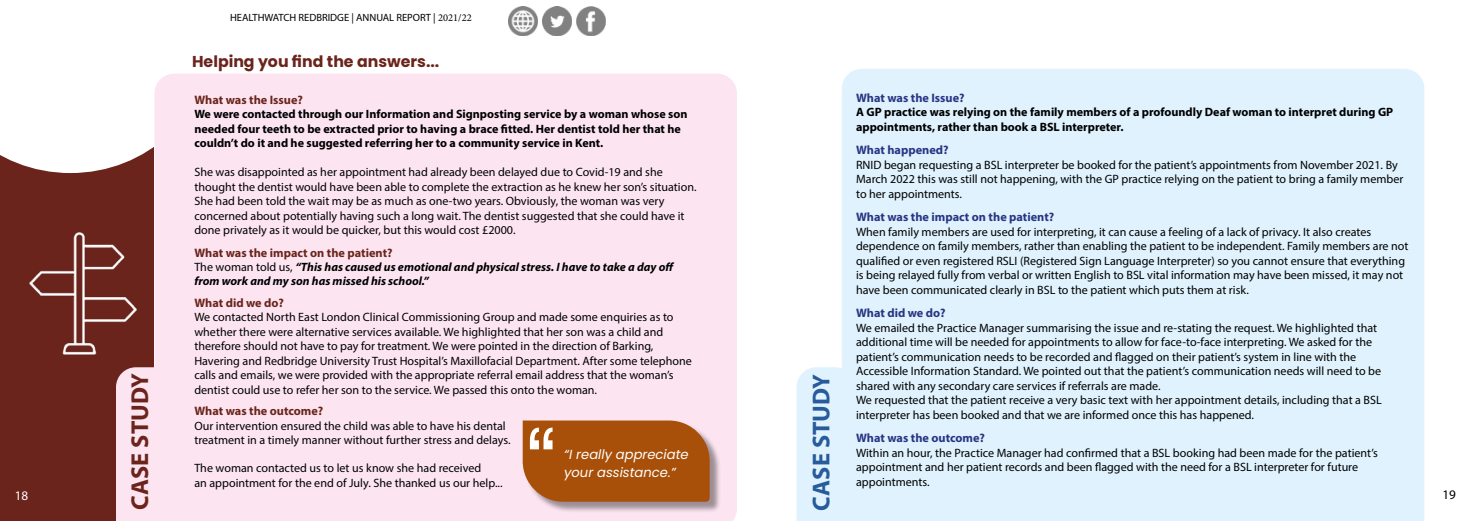
<style>
.page{position:relative;width:1474px;height:521px;background:#fff}
.page>*{position:absolute;margin:0;border:0;box-sizing:border-box;transform-origin:0 0}
.t1{font:90.12px "Microsoft Sans Serif";color:#fff}
.t2{font:700 24.5px "Myriad Pro";color:#6a241b}
.t3{font:700 24.5px "Myriad Pro";color:#275b9b}
.t4{font:700 15.75px "Poppins";color:#6a241b}
.t5{font:italic 13.12px/17.5px "Poppins";color:#fff}
.t6{font:13.12px "Myriad Pro";color:#fff}
.t7{font:13.12px "Myriad Pro";color:#000}
.t8{font:700 12.25px "Myriad Pro";color:#283583}
.t9{font:700 12.25px "Myriad Pro";color:#6a241b}
.t10{font:12.08px/14.5px "Myriad Pro";color:#000}
.t11{font:700 12.08px/14.5px "Myriad Pro";color:#000}
.t12{font:italic 700 12.08px/14.5px "Myriad Pro";color:#000}
.t13{font:10.5px "Myriad Pro";color:#000}
.s1{font-family:"Minion Pro"}
.s2{font-weight:400;font-style:normal}
</style>
<div class="page">
<div style="left:0;top:110px;width:154px;height:411px;background:#6a241b"></div>
<svg style="left:0;top:110px;width:154px;height:63px;background:#eee6e5"></svg>
<img style="left:508px;top:6px;width:29px;height:29px">
<img style="left:543px;top:6px;width:29px;height:29px">
<img style="left:576px;top:6px;width:29px;height:29px">
<img style="left:29px;top:232px;width:108px;height:123px">
<div style="left:154px;top:74px;width:583px;height:447px;background:#fce5f1"></div>
<div style="left:842px;top:69px;width:582px;height:452px;background:#dff2fd"></div>
<div style="left:524px;top:422px;width:196px;height:91px;background:#000;opacity:.38"></div>
<svg style="left:522px;top:420px;width:187px;height:82px;background:#ac5715"></svg>
<div style="left:116px;top:367px;width:58px;height:154px;background:#fce5f1"></div>
<div style="left:796px;top:367px;width:58px;height:154px;background:#dff2fd"></div>
<p class="t13" style="left:230px;top:11px;width:243px">HEALTHWATCH REDBRIDGE | ANNUAL REPORT | <span class="s1">2021/22</span></p>
<h3 class="t4" style="left:192px;top:52px;width:249px">Helping you find the answers...</h3>
<p class="t8" style="left:856px;top:90px;width:110px">What was the Issue?</p>
<p class="t11" style="left:856px;top:105px;width:538px">A GP practice was relying on the family members of a profoundly Deaf woman to interpret during GP appointments, rather than book a BSL interpreter.</p>
<p class="t8" style="left:856px;top:142px;width:94px">What happened?</p>
<p class="t10" style="left:856px;top:157px;width:548px">RNID began requesting a BSL interpreter be booked for the patient’s appointments from November 2021. By<br>March 2022 this was still not happening, with the GP practice relying on the patient to bring a family member to her appointments.</p>
<p class="t8" style="left:856px;top:209px;width:200px">What was the impact on the patient?</p>
<p class="t10" style="left:856px;top:224px;width:554px">When family members are used for interpreting, it can cause a feeling of a lack of privacy. It also creates dependence on family members, rather than enabling the patient to be independent. Family members are not qualified or even registered RSLI (Registered Sign Language Interpreter) so you cannot ensure that everything is being relayed fully from verbal or written English to BSL vital information may have been missed, it may not have been communicated clearly in BSL to the patient which puts them at risk.</p>
<p class="t8" style="left:856px;top:305px;width:91px">What did we do?</p>
<p class="t10" style="left:856px;top:320px;width:527px">We emailed the Practice Manager summarising the issue and re-stating the request. We highlighted that additional time will be needed for appointments to allow for face-to-face interpreting. We asked for the patient’s communication needs to be recorded and flagged on their patient’s system in line with the Accessible Information Standard. We pointed out that the patient’s communication needs will need to be shared with any secondary care services if referrals are made.<br>We requested that the patient receive a very basic text with her appointment details, including that a BSL interpreter has been booked and that we are informed once this has happened.</p>
<p class="t8" style="left:856px;top:430px;width:130px">What was the outcome?</p>
<p class="t10" style="left:856px;top:445px;width:523px">Within an hour, the Practice Manager had confirmed that a BSL booking had been made for the patient’s appointment and her patient records and been flagged with the need for a BSL interpreter for future appointments.</p>
<p class="t9" style="left:194px;top:92px;width:110px">What was the Issue?</p>
<p class="t11" style="left:194px;top:107px;width:494px">We were contacted through our Information and Signposting service by a woman whose son needed four teeth to be extracted prior to having a brace fitted. Her dentist told her that he couldn’t do it and he suggested referring her to a community service in Kent.</p>
<p class="t10" style="left:194px;top:165px;width:503px">She was disappointed as her appointment had already been delayed due to Covid-19 and she thought the dentist would have been able to complete the extraction as he knew her son’s situation.<br>She had been told the wait may be as much as one-two years. Obviously, the woman was very concerned about potentially having such a long wait. The dentist suggested that she could have it done privately as it would be quicker, but this would cost £2000.</p>
<p class="t9" style="left:194px;top:244px;width:200px">What was the impact on the patient?</p>
<p class="t12" style="left:194px;top:259px;width:481px"><span class="s2">The woman told us,</span> “This has caused us emotional and physical stress. I have to take a day off from work and my son has missed his school.”</p>
<p class="t9" style="left:194px;top:295px;width:91px">What did we do?</p>
<p class="t10" style="left:194px;top:310px;width:499px">We contacted North East London Clinical Commissioning Group and made some enquiries as to whether there were alternative services available. We highlighted that her son was a child and therefore should not have to pay for treatment. We were pointed in the direction of Barking, Havering and Redbridge University Trust Hospital’s Maxillofacial Department. After some telephone calls and emails, we were provided with the appropriate referral email address that the woman’s dentist could use to refer her son to the service. We passed this onto the woman.</p>
<p class="t9" style="left:194px;top:403px;width:130px">What was the outcome?</p>
<p class="t10" style="left:194px;top:418px;width:318px">Our intervention ensured the child was able to have his dental treatment in a timely manner without further stress and delays.</p>
<p class="t10" style="left:194px;top:461px;width:310px">The woman contacted us to let us know she had received<br>an appointment for the end of July. She thanked us our help...</p>
<h2 class="t2" style="left:124px;top:510px;width:138px;rotate:-90deg">CASE STUDY</h2>
<h2 class="t3" style="left:805px;top:510px;width:138px;rotate:-90deg">CASE STUDY</h2>
<h1 class="t1" style="left:526px;top:403px;width:32px">“</h1>
<p class="t5" style="left:564px;top:446px;width:126px">“I really appreciate your assistance.”</p>
<p class="t6" style="left:15px;top:487px;width:15px">18</p>
<p class="t7" style="left:1442px;top:487px;width:15px">19</p>
</div>
